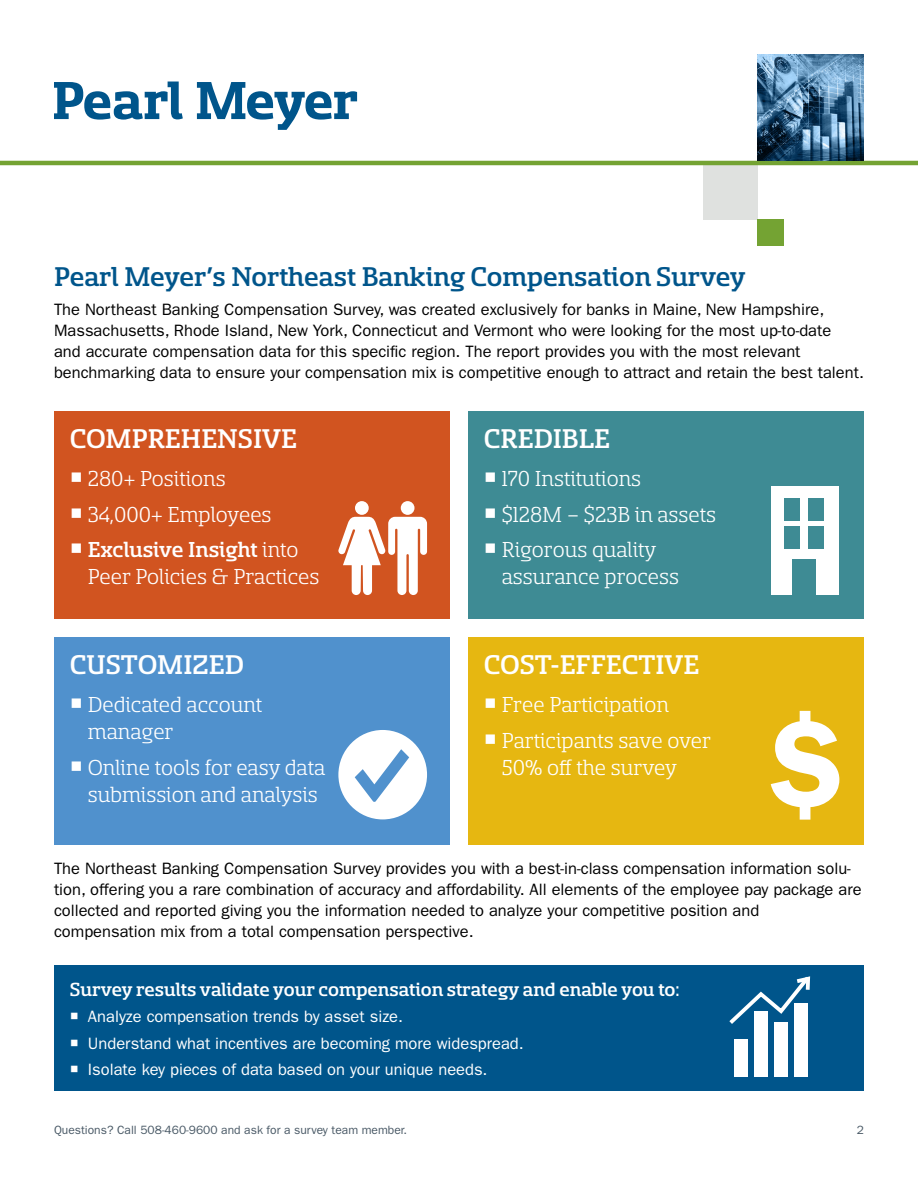
<style>
.page{position:relative;width:918px;height:1188px;background:#fff}
.page>*{position:absolute;margin:0;border:0;box-sizing:border-box;transform-origin:0 0}
.t1{font:600 131.55px "ITC Franklin Gothic Std";color:#fff}
.t2{font:500 30px "Sancoale Slab Norm";color:#00558b}
.t3{font:500 30px "Sancoale Slab Norm";color:#fff}
.t4{font:24px/35.5px "Sancoale Slab Norm";color:#fff}
.t5{font:500 21px "Sancoale Slab Norm";color:#fff}
.t6{font:16.5px/21px "ITC Franklin Gothic Std";color:#000}
.t7{font:16.5px/26.5px "ITC Franklin Gothic Std";color:#fff}
.t8{font:12px "ITC Franklin Gothic Std";color:#485865}
.s1{font-weight:500}
</style>
<div class="page">
<div style="left:703px;top:165px;width:54px;height:54px;background:#dfe1df"></div>
<div style="left:757px;top:219px;width:27px;height:27px;background:#74a333"></div>
<svg style="left:54px;top:82px;width:129px;height:38px"></svg>
<svg style="left:197px;top:82px;width:160px;height:48px"></svg>
<hr style="left:0;top:161px;width:918px;height:4px;background:#74a333">
<img style="left:757px;top:54px;width:107px;height:107px">
<hr style="left:917px;top:770px;width:1px;height:43px;background:#74a333">
<div style="left:54px;top:965px;width:810px;height:126px;background:#00558b"></div>
<div style="left:54px;top:411px;width:396px;height:207px;background:#d15420"></div>
<div style="left:54px;top:638px;width:396px;height:207px;background:#5091cd"></div>
<div style="left:468px;top:638px;width:396px;height:207px;background:#e6b711"></div>
<div style="left:468px;top:411px;width:396px;height:207px;background:#3e8b94"></div>
<svg style="left:338px;top:730px;width:89px;height:89px"></svg>
<div style="left:401px;top:501px;width:14px;height:14px;background:#fff;border-radius:50%"></div>
<div style="left:355px;top:501px;width:14px;height:14px;background:#fff;border-radius:50%"></div>
<svg style="left:338px;top:517px;width:89px;height:78px"></svg>
<div style="left:771px;top:486px;width:67px;height:109px;background:#fff"></div>
<div style="left:808px;top:498px;width:16px;height:22px;background:#3e8b94"></div>
<div style="left:785px;top:527px;width:15px;height:22px;background:#3e8b94"></div>
<div style="left:808px;top:527px;width:16px;height:22px;background:#3e8b94"></div>
<div style="left:792px;top:559px;width:24px;height:36px;background:#3e8b94"></div>
<div style="left:785px;top:498px;width:15px;height:22px;background:#3e8b94"></div>
<div style="left:734px;top:1039px;width:14px;height:37px;background:#fff"></div>
<div style="left:754px;top:1011px;width:14px;height:65px;background:#fff"></div>
<div style="left:774px;top:1022px;width:14px;height:54px;background:#fff"></div>
<div style="left:794px;top:1003px;width:14px;height:73px;background:#fff"></div>
<svg style="left:729px;top:976px;width:82px;height:48px"></svg>
<h2 class="t2" style="left:54px;top:262px;width:693px">Pearl Meyer’s Northeast Banking Compensation Survey</h2>
<p class="t6" style="left:54px;top:300px;width:811px">The Northeast Banking Compensation Survey, was created exclusively for banks in Maine, New Hampshire, Massachusetts, Rhode Island, New York, Connecticut and Vermont who were looking for the most up-to-date<br>and accurate compensation data for this specific region. The report provides you with the most relevant benchmarking data to ensure your compensation mix is competitive enough to attract and retain the best talent.</p>
<h2 class="t3" style="left:70px;top:424px;width:229px">COMPREHENSIVE</h2>
<h3 class="t4" style="left:88px;top:462px;width:212px">280+ Positions<br>34,000+ Employees<br><span class="s1">Exclusive Insight</span> into</h3>
<h3 class="t4" style="left:88px;top:560px;width:233px">Peer Policies &amp; Practices</h3>
<h2 class="t3" style="left:70px;top:650px;width:176px">CUSTOMIZED</h2>
<h3 class="t4" style="left:88px;top:692px;width:176px;line-height:27px">Dedicated account manager</h3>
<h3 class="t4" style="left:88px;top:754px;width:239px;line-height:27px">Online tools for easy data submission and analysis</h3>
<h2 class="t3" style="left:484px;top:424px;width:128px">CREDIBLE</h2>
<h3 class="t4" style="left:502px;top:462px;width:216px">170 Institutions<br>$128M – $23B in assets<br>Rigorous quality</h3>
<h3 class="t4" style="left:502px;top:560px;width:179px">assurance process</h3>
<h2 class="t3" style="left:484px;top:650px;width:217px">COST-EFFECTIVE</h2>
<h3 class="t4" style="left:502px;top:688px;width:211px">Free Participation<br>Participants save over</h3>
<h3 class="t4" style="left:502px;top:750px;width:177px">50% off the survey</h3>
<h1 class="t1" style="left:766px;top:687px;width:80px">$</h1>
<p class="t6" style="left:54px;top:858px;width:809px">The Northeast Banking Compensation Survey provides you with a best-in-class compensation information solu&shy;tion, offering you a rare combination of accuracy and affordability. All elements of the employee pay package are collected and reported giving you the information needed to analyze your competitive position and compensation mix from a total compensation perspective.</p>
<p class="t5" style="left:70px;top:979px;width:611px">Survey results validate your compensation strategy and enable you to:</p>
<p class="t7" style="left:88px;top:1004px;width:437px">Analyze compensation trends by asset size.<br>Understand what incentives are becoming more widespread.<br>Isolate key pieces of data based on your unique needs.</p>
<p class="t8" style="left:54px;top:1123px;width:355px">Questions? Call 508-460-9600 and ask for a survey team member.</p>
<p class="t8" style="left:857px;top:1123px;width:9px">2</p>
</div>
